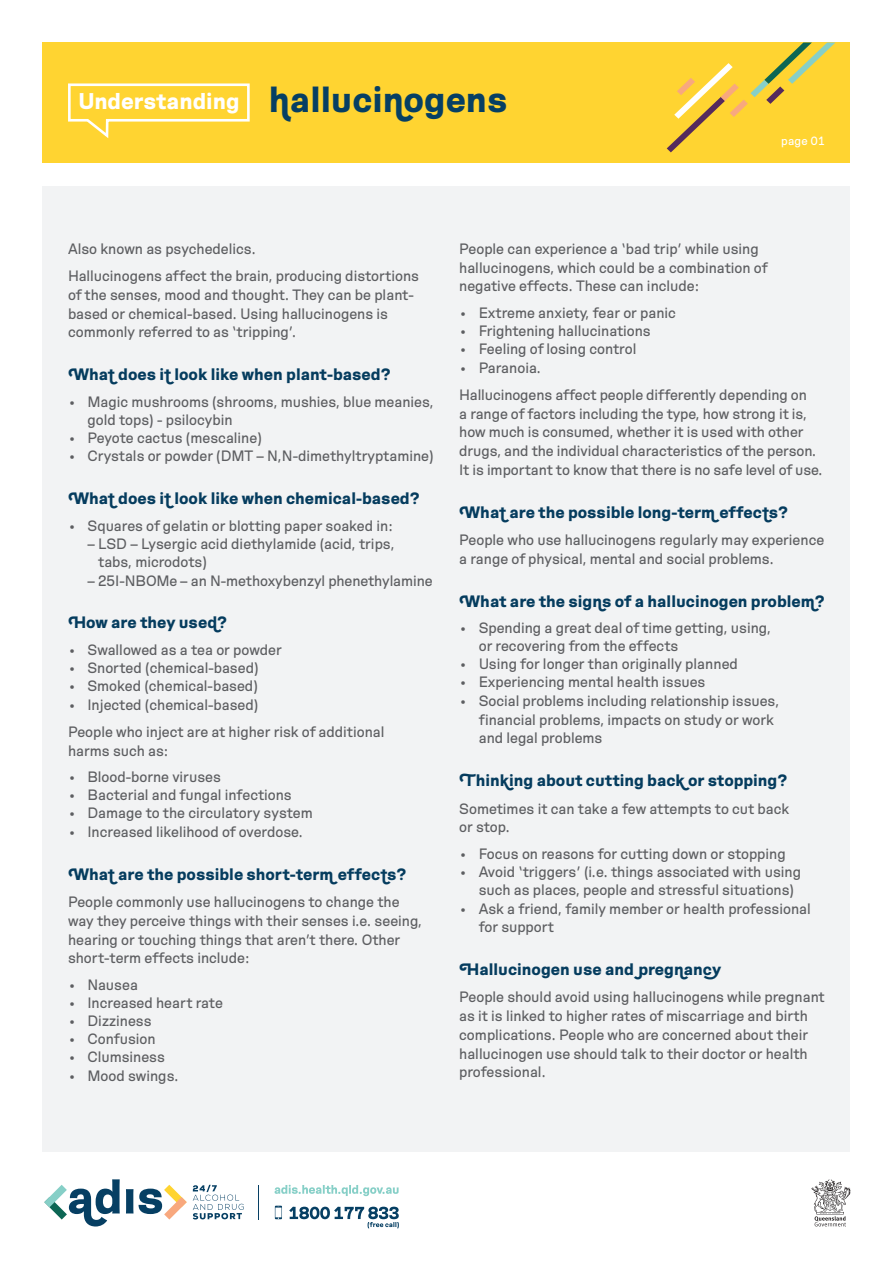
<style>
.page{position:relative;width:893px;height:1263px;background:#fff}
.page>*{position:absolute;margin:0;border:0;box-sizing:border-box;transform-origin:0 0}
.t1{font:700 36px "Hope Sans";color:#063f63}
.t2{font:700 22.65px "Hope Sans";letter-spacing:-.005em;color:#fff}
.t3{font:700 16.5px "Hope Sans";color:#063f63}
.t4{font:15px/18.8px "Hope Sans";color:#636366}
.t5{font:12px "Hope Sans";letter-spacing:.02em;color:#fff}
</style>
<div class="page">
<div style="left:43px;top:43px;width:807px;height:120px;background:#ffd431"></div>
<div style="left:43px;top:186px;width:807px;height:966px;background:#f2f3f4"></div>
<svg style="left:811px;top:1179px;width:39px;height:47px"></svg>
<svg style="left:667px;top:43px;width:168px;height:109px"></svg>
<svg style="left:68px;top:83px;width:182px;height:55px"></svg>
<svg style="left:44px;top:1179px;width:76px;height:47px"></svg>
<svg style="left:126px;top:1189px;width:7px;height:24px"></svg>
<svg style="left:139px;top:1185px;width:48px;height:34px"></svg>
<svg style="left:193px;top:1185px;width:51px;height:34px"></svg>
<hr style="left:258px;top:1184px;width:1px;height:35px;background:#063f63">
<svg style="left:275px;top:1185px;width:124px;height:11px"></svg>
<svg style="left:275px;top:1206px;width:7px;height:13px"></svg>
<svg style="left:289px;top:1207px;width:110px;height:21px"></svg>
<h2 class="t2" style="left:78px;top:88px;width:163px">Understanding</h2>
<h1 class="t1" style="left:269px;top:79px;width:240px">hallucinogens</h1>
<p class="t5" style="left:781px;top:134px;width:45px">page 01</p>
<p class="t4" style="left:68px;top:235px;width:352px;line-height:27.3px">Also known as psychedelics.<br>Hallucinogens affect the brain, producing distortions</p>
<p class="t4" style="left:68px;top:285px;width:347px">of the senses, mood and thought. They can be plant&shy;based or chemical-based. Using hallucinogens is commonly referred to as ‘tripping’.</p>
<p class="t3" style="left:68px;top:365px;width:324px">What does it look like when plant-based?</p>
<p class="t4" style="left:88px;top:392px;width:348px;line-height:18px;text-indent:-20px">• Magic mushrooms (shrooms, mushies, blue meanies, gold tops) - psilocybin</p>
<p class="t4" style="left:68px;top:428px;width:195px">• Peyote cactus (mescaline)</p>
<p class="t4" style="left:68px;top:447px;width:367px">• Crystals or powder (DMT – N,N-dimethyltryptamine)</p>
<p class="t3" style="left:68px;top:489px;width:353px">What does it look like when chemical-based?</p>
<p class="t4" style="left:68px;top:516px;width:326px">• Squares of gelatin or blotting paper soaked in:</p>
<p class="t4" style="left:98px;top:535px;width:298px;line-height:18px;text-indent:-11px">– LSD – Lysergic acid diethylamide (acid, trips, tabs, microdots)</p>
<p class="t4" style="left:88px;top:571px;width:347px">– 25I-NBOMe – an N-methoxybenzyl phenethylamine</p>
<p class="t3" style="left:68px;top:613px;width:161px">How are they used?</p>
<p class="t4" style="left:68px;top:640px;width:215px">• Swallowed as a tea or powder</p>
<p class="t4" style="left:68px;top:658px;width:192px">• Snorted (chemical-based)</p>
<p class="t4" style="left:68px;top:676px;width:191px">• Smoked (chemical-based)</p>
<p class="t4" style="left:68px;top:691px;width:318px;line-height:27.3px">• Injected (chemical-based)<br>People who inject are at higher risk of additional</p>
<p class="t4" style="left:68px;top:741px;width:102px">harms such as:</p>
<p class="t4" style="left:68px;top:768px;width:154px">• Blood-borne viruses</p>
<p class="t4" style="left:68px;top:786px;width:225px">• Bacterial and fungal infections</p>
<p class="t4" style="left:68px;top:804px;width:246px">• Damage to the circulatory system</p>
<p class="t4" style="left:68px;top:822px;width:236px">• Increased likelihood of overdose.</p>
<p class="t3" style="left:68px;top:864px;width:340px">What are the possible short-term effects?</p>
<p class="t4" style="left:68px;top:893px;width:356px">People commonly use hallucinogens to change the way they perceive things with their senses i.e. seeing, hearing or touching things that aren’t there. Other short-term effects include:</p>
<p class="t4" style="left:68px;top:975px;width:71px">• Nausea</p>
<p class="t4" style="left:68px;top:993px;width:156px">• Increased heart rate</p>
<p class="t4" style="left:68px;top:1011px;width:85px">• Dizziness</p>
<p class="t4" style="left:68px;top:1029px;width:89px">• Confusion</p>
<p class="t4" style="left:68px;top:1047px;width:98px">• Clumsiness</p>
<p class="t4" style="left:68px;top:1066px;width:112px">• Mood swings.</p>
<p class="t4" style="left:459px;top:239px;width:310px">People can experience a ‘bad trip’ while using hallucinogens, which could be a combination of negative effects. These can include:</p>
<p class="t4" style="left:459px;top:303px;width:218px">• Extreme anxiety, fear or panic</p>
<p class="t4" style="left:459px;top:321px;width:193px">• Frightening hallucinations</p>
<p class="t4" style="left:459px;top:339px;width:179px">• Feeling of losing control</p>
<p class="t4" style="left:459px;top:354px;width:349px;line-height:27.3px">• Paranoia.<br>Hallucinogens affect people differently depending on</p>
<p class="t4" style="left:459px;top:404px;width:365px">a range of factors including the type, how strong it is, how much is consumed, whether it is used with other drugs, and the individual characteristics of the person.<br>It is important to know that there is no safe level of use.</p>
<p class="t3" style="left:459px;top:502px;width:331px">What are the possible long-term effects?</p>
<p class="t4" style="left:459px;top:530px;width:367px">People who use hallucinogens regularly may experience a range of physical, mental and social problems.</p>
<p class="t3" style="left:459px;top:591px;width:367px">What are the signs of a hallucinogen problem?</p>
<p class="t4" style="left:479px;top:619px;width:294px;line-height:18px;text-indent:-20px">• Spending a great deal of time getting, using, or recovering from the effects</p>
<p class="t4" style="left:459px;top:654px;width:280px">• Using for longer than originally planned</p>
<p class="t4" style="left:459px;top:672px;width:248px">• Experiencing mental health issues</p>
<p class="t4" style="left:479px;top:691px;width:302px;text-indent:-20px">• Social problems including relationship issues, financial problems, impacts on study or work and legal problems</p>
<p class="t3" style="left:459px;top:771px;width:330px">Thinking about cutting back or stopping?</p>
<p class="t4" style="left:459px;top:799px;width:332px">Sometimes it can take a few attempts to cut back or stop.</p>
<p class="t4" style="left:459px;top:844px;width:328px">• Focus on reasons for cutting down or stopping</p>
<p class="t4" style="left:479px;top:863px;width:324px;line-height:18px;text-indent:-20px">• Avoid ‘triggers’ (i.e. things associated with using such as places, people and stressful situations)</p>
<p class="t4" style="left:479px;top:899px;width:333px;text-indent:-20px">• Ask a friend, family member or health professional for support</p>
<p class="t3" style="left:459px;top:960px;width:263px">Hallucinogen use and pregnancy</p>
<p class="t4" style="left:459px;top:988px;width:367px">People should avoid using hallucinogens while pregnant as it is linked to higher rates of miscarriage and birth complications. People who are concerned about their hallucinogen use should talk to their doctor or health professional.</p>
</div>
